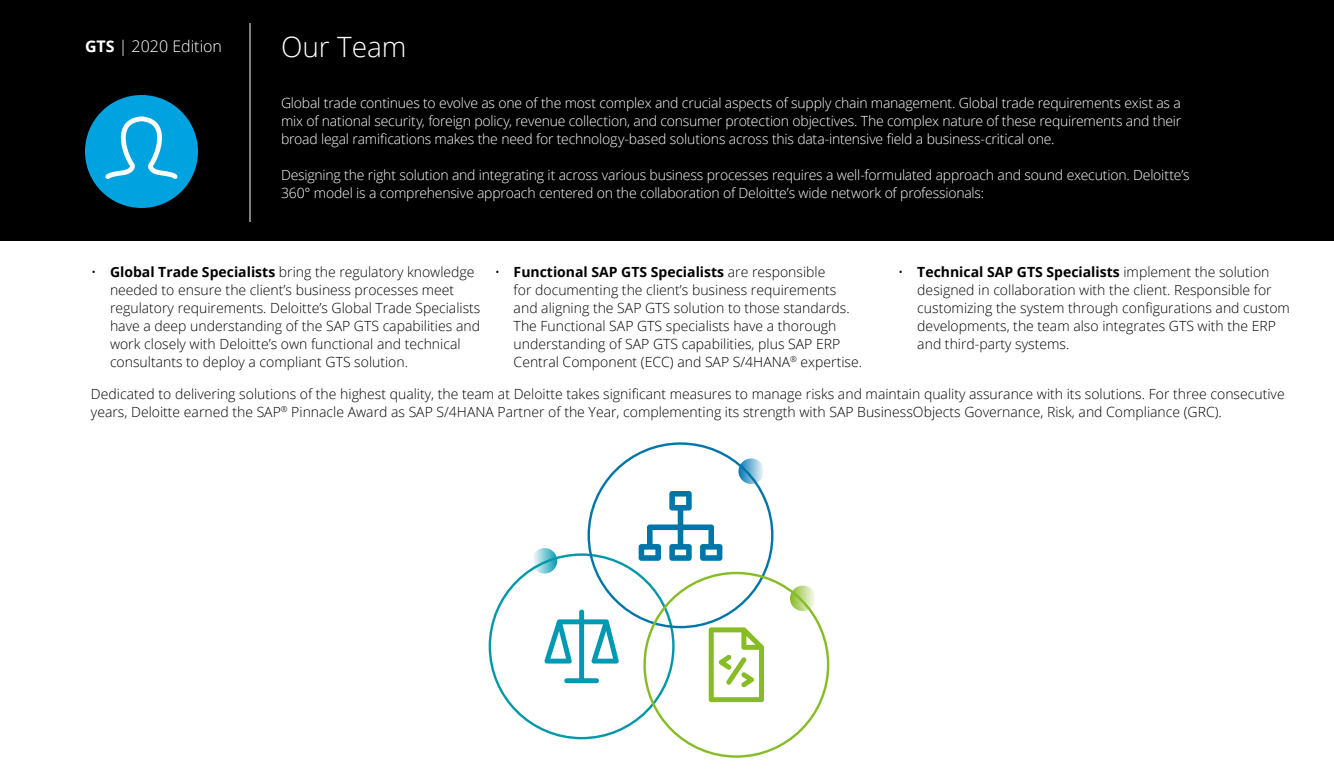
<style>
.page{position:relative;width:1334px;height:780px;background:#000}
.page>*{position:absolute;margin:0;border:0;box-sizing:border-box;transform-origin:0 0}
.t1{font:300 28px "Open Sans";color:#fff}
.t2{font:300 16px "Open Sans";color:#fff}
.t3{font:300 14px/18px "Open Sans";color:#000}
.t4{font:300 14px/18px "Open Sans";letter-spacing:-.015em;color:#fff;text-align:justify}
.s1{font-weight:700}
</style>
<div class="page">
<div style="left:0;top:241px;width:1334px;height:539px;background:#fff"></div>
<hr style="left:250px;top:23px;width:1px;height:199px;background:#fff">
<svg style="left:85px;top:95px;width:113px;height:113px"></svg>
<svg style="left:738px;top:458px;width:26px;height:26px"></svg>
<svg style="left:790px;top:586px;width:26px;height:25px"></svg>
<svg style="left:532px;top:548px;width:25px;height:26px"></svg>
<svg style="left:639px;top:491px;width:83px;height:70px"></svg>
<svg style="left:544px;top:610px;width:75px;height:73px"></svg>
<svg style="left:709px;top:627px;width:55px;height:75px"></svg>
<p class="t2" style="left:85px;top:35px;width:139px"><span class="s1">GTS</span> | 2020 Edition</p>
<h1 class="t1" style="left:281px;top:27px;width:127px">Our Team</h1>
<p class="t4" style="left:281px;top:93px;width:902px">Global trade continues to evolve as one of the most complex and crucial aspects of supply chain management. Global trade requirements exist as a mix of national security, foreign policy, revenue collection, and consumer protection objectives. The complex nature of these requirements and their broad legal ramifications makes the need for technology-based solutions across this data-intensive field a business-critical one.</p>
<p class="t4" style="left:281px;top:165px;width:910px">Designing the right solution and integrating it across various business processes requires a well-formulated approach and sound execution. Deloitte’s<br>360° model is a comprehensive approach centered on the collaboration of Deloitte’s wide network of professionals:</p>
<p class="t2" style="left:76px;top:35px;width:309px"><span class="s1">CFO Survey</span> | Fourth quarter 2017 Edition</p>
<p class="t3" style="left:110px;top:262px;width:372px;text-indent:-19px">• <span class="s1">Global Trade Specialists</span> bring the regulatory knowledge needed to ensure the client’s business processes meet regulatory requirements. Deloitte’s Global Trade Specialists have a deep understanding of the SAP GTS capabilities and work closely with Deloitte’s own functional and technical consultants to deploy a compliant GTS solution.</p>
<p class="t3" style="left:514px;top:262px;width:350px;text-indent:-19px">• <span class="s1">Functional SAP GTS Specialists</span> are responsible<br>for documenting the client’s business requirements and aligning the SAP GTS solution to those standards.<br>The Functional SAP GTS specialists have a thorough understanding of SAP GTS capabilities, plus SAP ERP Central Component (ECC) and SAP S/4HANA<sup>®</sup> expertise.</p>
<p class="t3" style="left:917px;top:262px;width:374px;text-indent:-19px">• <span class="s1">Technical SAP GTS Specialists</span> implement the solution designed in collaboration with the client. Responsible for customizing the system through configurations and custom developments, the team also integrates GTS with the ERP and third-party systems.</p>
<p class="t3" style="left:91px;top:385px;width:1195px">Dedicated to delivering solutions of the highest quality, the team at Deloitte takes significant measures to manage risks and maintain quality assurance with its solutions. For three consecutive years, Deloitte earned the SAP<sup>®</sup> Pinnacle Award as SAP S/4HANA Partner of the Year, complementing its strength with SAP BusinessObjects Governance, Risk, and Compliance (GRC).</p>
</div>
